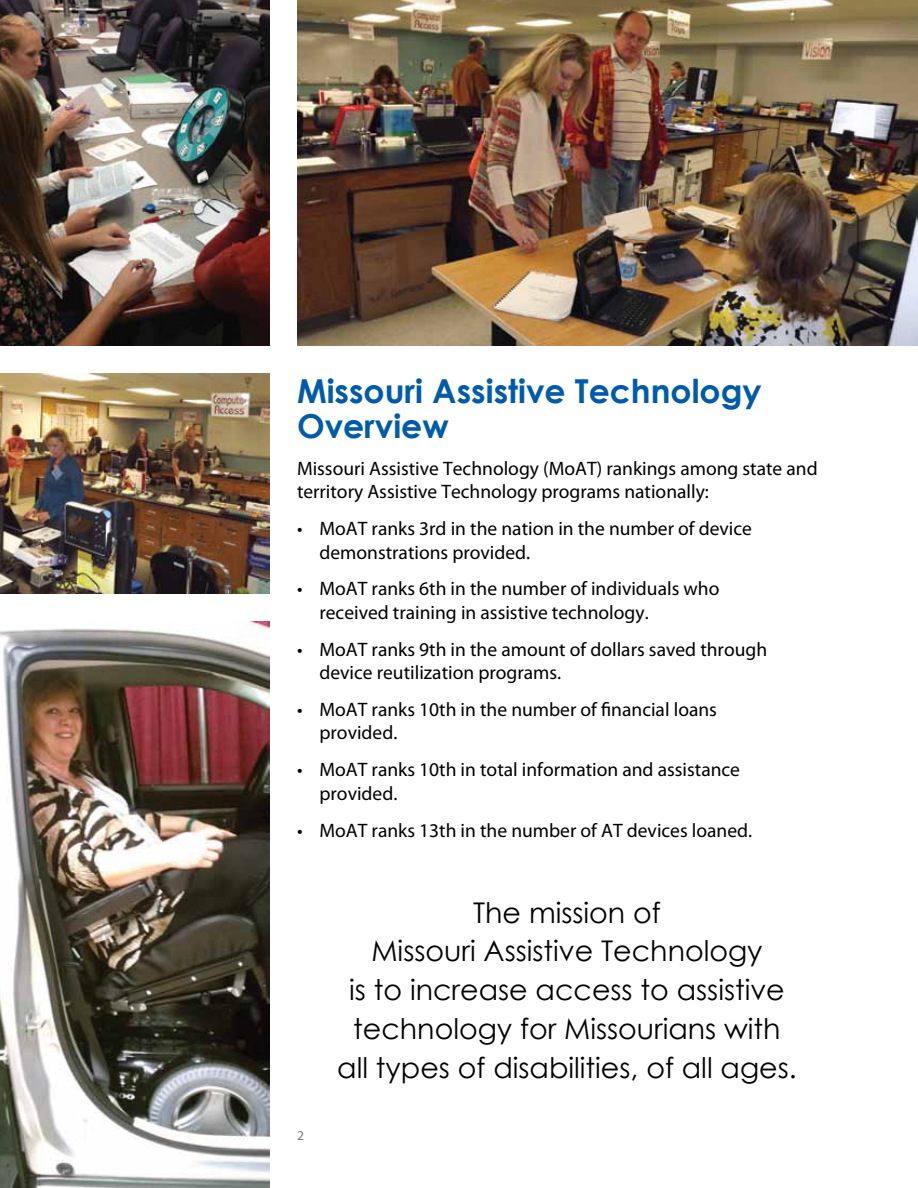
<style>
.page{position:relative;width:918px;height:1188px;background:#fff}
.page>*{position:absolute;margin:0;border:0;box-sizing:border-box;transform-origin:0 0}
.t1{font:700 33px/35.2px "Century Gothic";color:#005baa}
.t2{font:28.5px/39px "Century Gothic";color:#000;text-align:center}
.t3{font:19.5px/23.4px "Myriad Pro";color:#000}
.t4{font:13.5px "Myriad Pro";color:#807469}
</style>
<div class="page">
<img style="left:297px;top:0;width:621px;height:346px">
<img style="left:0;top:0;width:270px;height:346px">
<img style="left:0;top:373px;width:270px;height:221px">
<img style="left:0;top:621px;width:270px;height:567px">
<h1 class="t1" style="left:297px;top:372px;width:466px">Missouri Assistive Technology<br>Overview</h1>
<p class="t3" style="left:297px;top:456px;width:522px">Missouri Assistive Technology (MoAT) rankings among state and territory Assistive Technology programs nationally:</p>
<p class="t3" style="left:320px;top:517px;width:434px;text-indent:-23px">• MoAT ranks 3rd in the nation in the number of device demonstrations provided.</p>
<p class="t3" style="left:320px;top:577px;width:401px;text-indent:-23px">• MoAT ranks 6th in the number of individuals who received training in assistive technology.</p>
<p class="t3" style="left:320px;top:637px;width:449px;text-indent:-23px">• MoAT ranks 9th in the amount of dollars saved through device reutilization programs.</p>
<p class="t3" style="left:320px;top:698px;width:399px;text-indent:-23px">• MoAT ranks 10th in the number of financial loans provided.</p>
<p class="t3" style="left:320px;top:758px;width:422px;text-indent:-23px">• MoAT ranks 10th in total information and assistance provided.</p>
<p class="t3" style="left:297px;top:818px;width:457px">• MoAT ranks 13th in the number of AT devices loaned.</p>
<p class="t4" style="left:297px;top:1127px;width:8px">2</p>
<h2 class="t2" style="left:337px;top:892px;width:461px">The mission of<br>Missouri Assistive Technology<br>is to increase access to assistive technology for Missourians with all types of disabilities, of all ages.</h2>
</div>
